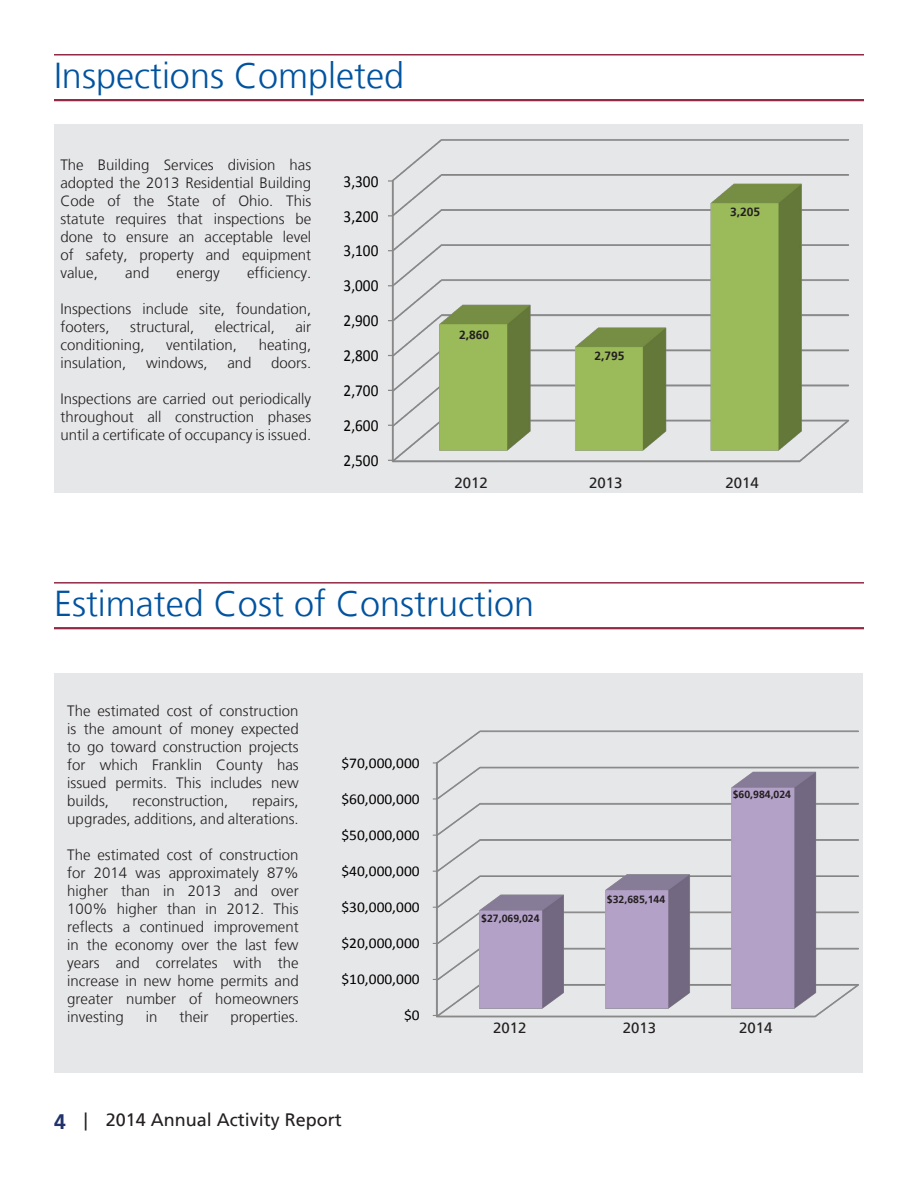
<style>
.page{position:relative;width:918px;height:1188px;background:#fff}
.page>*{position:absolute;margin:0;border:0;box-sizing:border-box;transform-origin:0 0}
.Header_in_Blue_Boxes{font:300 36px "Frutiger";color:#0153a0}
.t1{font:18px "Frutiger";color:#231f20}
.t2{font:16.8px "Calibri";letter-spacing:.005em;color:#000;scale:.91 1}
._10body{font:300 15px/18px "Frutiger";color:#231f20;text-align:justify}
.Body10{font:300 15px/18px "Frutiger";color:#231f20;text-align:justify}
.t3{font:15px "Calibri";color:#000}
.Header_in_Blue_Boxes-2{font:15px "Frutiger";color:#231f20}
.Header_in_Blue_Boxes-3{font:700 12px "Frutiger";color:#231f20}
.Header_in_Blue_Boxes-4{font:700 10.5px "Frutiger";color:#231f20}
.s1{font-weight:700;font-size:21px;color:#21336b}
</style>
<div class="page">
<div style="left:55px;top:124px;width:808px;height:368px;background:#e6e7e9"></div>
<div style="left:55px;top:673px;width:808px;height:399px;background:#e6e7e9"></div>
<img style="left:435px;top:730px;width:424px;height:288px">
<img style="left:390px;top:139px;width:459px;height:324px">
<hr style="left:54px;top:582px;width:810px;height:2px;background:#922a46">
<hr style="left:54px;top:627px;width:810px;height:2px;background:#922a46">
<hr style="left:54px;top:54px;width:810px;height:2px;background:#922a46">
<hr style="left:54px;top:99px;width:810px;height:2px;background:#922a46">
<p class="Header_in_Blue_Boxes" style="left:54px;top:55px;width:352px">Inspections Completed</p>
<p class="Body10" style="left:60px;top:156px;width:252px">The Building Services division has adopted the 2013 Residential Building Code of the State of Ohio. This statute requires that inspections be done to ensure an acceptable level of safety, property and equipment value,</p>
<p class="Body10" style="left:125px;top:264px;width:26px">and</p>
<p class="Body10" style="left:177px;top:264px;width:45px">energy</p>
<p class="Body10" style="left:247px;top:264px;width:66px">efficiency.</p>
<p class="Body10" style="left:60px;top:300px;width:252px">Inspections include site, foundation, footers,</p>
<p class="Body10" style="left:130px;top:318px;width:66px">structural,</p>
<p class="Body10" style="left:215px;top:318px;width:61px">electrical,</p>
<p class="Body10" style="left:295px;top:318px;width:17px">air</p>
<p class="Body10" style="left:60px;top:336px;width:86px">conditioning,</p>
<p class="Body10" style="left:166px;top:336px;width:72px">ventilation,</p>
<p class="Body10" style="left:259px;top:336px;width:54px">heating,</p>
<p class="Body10" style="left:60px;top:354px;width:67px">insulation,</p>
<p class="Body10" style="left:146px;top:354px;width:63px">windows,</p>
<p class="Body10" style="left:227px;top:354px;width:26px">and</p>
<p class="Body10" style="left:271px;top:354px;width:42px">doors.</p>
<p class="Body10" style="left:60px;top:390px;width:252px">Inspections are carried out periodically throughout all construction phases until a certificate of occupancy is issued.</p>
<p class="t2" style="left:344px;top:170px;width:40px">3,300</p>
<p class="t2" style="left:344px;top:205px;width:40px">3,200</p>
<p class="t2" style="left:344px;top:240px;width:40px">3,100</p>
<p class="t2" style="left:344px;top:275px;width:40px">3,000</p>
<p class="t2" style="left:344px;top:310px;width:40px">2,900</p>
<p class="t2" style="left:344px;top:345px;width:40px">2,800</p>
<p class="t2" style="left:344px;top:380px;width:40px">2,700</p>
<p class="t2" style="left:344px;top:415px;width:40px">2,600</p>
<p class="t2" style="left:344px;top:450px;width:40px">2,500</p>
<p class="Header_in_Blue_Boxes-3" style="left:459px;top:327px;width:32px">2,860</p>
<p class="Header_in_Blue_Boxes-3" style="left:595px;top:349px;width:32px">2,795</p>
<p class="Header_in_Blue_Boxes-3" style="left:730px;top:205px;width:32px">3,205</p>
<p class="Header_in_Blue_Boxes-2" style="left:454px;top:474px;width:35px">2012</p>
<p class="Header_in_Blue_Boxes-2" style="left:589px;top:474px;width:35px">2013</p>
<p class="Header_in_Blue_Boxes-2" style="left:725px;top:474px;width:35px">2014</p>
<p class="Header_in_Blue_Boxes" style="left:54px;top:583px;width:482px">Estimated Cost of Construction</p>
<p class="_10body" style="left:67px;top:703px;width:233px">The estimated cost of construction is the amount of money expected to go toward construction projects for which Franklin County has issued permits. This includes new builds,</p>
<p class="_10body" style="left:67px;top:793px;width:233px;text-align:right">repairs,<br>upgrades, additions, and alterations.</p>
<p class="_10body" style="left:67px;top:847px;width:233px">The estimated cost of construction for 2014 was approximately 87% higher than in 2013 and over 100% higher than in 2012. This reflects a continued improvement in the economy over the last few years and correlates with the increase in new home permits and greater number of homeowners investing</p>
<p class="_10body" style="left:133px;top:793px;width:97px">reconstruction,</p>
<p class="_10body" style="left:146px;top:1009px;width:13px">in</p>
<p class="_10body" style="left:179px;top:1009px;width:31px">their</p>
<p class="_10body" style="left:230px;top:1009px;width:70px">properties.</p>
<p class="t3" style="left:341px;top:754px;width:80px">$70,000,000</p>
<p class="t3" style="left:341px;top:790px;width:80px">$60,000,000</p>
<p class="t3" style="left:341px;top:826px;width:80px">$50,000,000</p>
<p class="t3" style="left:341px;top:862px;width:80px">$40,000,000</p>
<p class="t3" style="left:341px;top:898px;width:80px">$30,000,000</p>
<p class="t3" style="left:341px;top:934px;width:80px">$20,000,000</p>
<p class="t3" style="left:341px;top:970px;width:80px">$10,000,000</p>
<p class="t3" style="left:404px;top:1006px;width:17px">$0</p>
<p class="t1" style="left:54px;top:1109px;width:289px"><span class="s1">4</span> | 2014 Annual Activity Report</p>
<p class="Header_in_Blue_Boxes-4" style="left:481px;top:912px;width:60px">$27,069,024</p>
<p class="Header_in_Blue_Boxes-4" style="left:607px;top:893px;width:60px">$32,685,144</p>
<p class="Header_in_Blue_Boxes-4" style="left:733px;top:789px;width:60px">$60,984,024</p>
<p class="Header_in_Blue_Boxes-2" style="left:493px;top:1019px;width:35px">2012</p>
<p class="Header_in_Blue_Boxes-2" style="left:623px;top:1019px;width:35px">2013</p>
<p class="Header_in_Blue_Boxes-2" style="left:739px;top:1019px;width:35px">2014</p>
</div>
